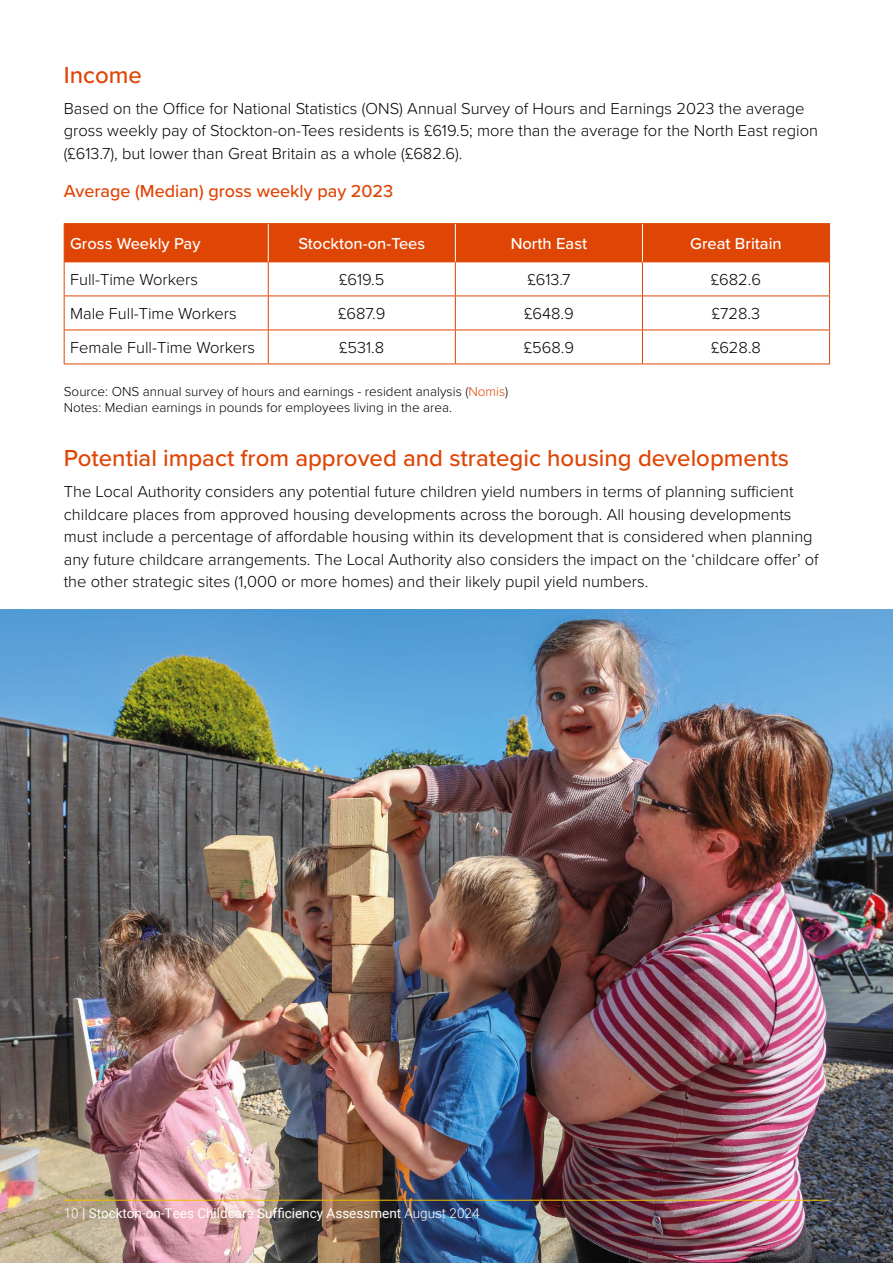
<style>
.page{position:relative;width:893px;height:1263px;background:#fff}
.page>*{position:absolute;margin:0;border:0;box-sizing:border-box;transform-origin:0 0}
.t1{font:500 24px "Proxima Nova";color:#df4505}
.t2{font:500 18px "Proxima Nova";color:#df4505}
.t3{font:300 16.5px/22.5px "Proxima Nova";color:#000}
.t4{font:500 16.5px "Proxima Nova";color:#fff}
.t5{font:300 13.5px/16.2px "Proxima Nova";color:#000}
.t6{font:13.5px "Roboto";color:#fff}
.s1{color:#df4505}
.s2{font-weight:300}
</style>
<div class="page">
<img style="left:0;top:609px;width:893px;height:654px">
<hr style="left:64px;top:1200px;width:765px;height:1px;background:#f6bd00">
<div style="left:65px;top:224px;width:764px;height:37px;background:#df4505"></div>
<hr style="left:268px;top:262px;width:1px;height:34px;background:#df4505">
<hr style="left:455px;top:262px;width:1px;height:34px;background:#df4505">
<hr style="left:642px;top:262px;width:1px;height:34px;background:#df4505">
<hr style="left:268px;top:296px;width:1px;height:34px;background:#df4505">
<hr style="left:455px;top:296px;width:1px;height:34px;background:#df4505">
<hr style="left:642px;top:296px;width:1px;height:34px;background:#df4505">
<hr style="left:64px;top:330px;width:1px;height:34px;background:#df4505">
<hr style="left:268px;top:330px;width:1px;height:34px;background:#df4505">
<hr style="left:455px;top:330px;width:1px;height:34px;background:#df4505">
<hr style="left:642px;top:330px;width:1px;height:34px;background:#df4505">
<hr style="left:829px;top:330px;width:1px;height:34px;background:#df4505">
<hr style="left:64px;top:364px;width:204px;height:1px;background:#df4505">
<hr style="left:268px;top:364px;width:187px;height:1px;background:#df4505">
<hr style="left:455px;top:364px;width:187px;height:1px;background:#df4505">
<hr style="left:642px;top:364px;width:188px;height:1px;background:#df4505">
<hr style="left:64px;top:223px;width:204px;height:1px;background:#df4505">
<hr style="left:64px;top:224px;width:1px;height:37px;background:#df4505">
<hr style="left:268px;top:223px;width:187px;height:1px;background:#df4505">
<hr style="left:455px;top:223px;width:187px;height:1px;background:#df4505">
<hr style="left:642px;top:223px;width:188px;height:1px;background:#df4505">
<hr style="left:829px;top:224px;width:1px;height:37px;background:#df4505">
<hr style="left:64px;top:261px;width:204px;height:1px;background:#df4505">
<hr style="left:268px;top:261px;width:187px;height:1px;background:#df4505">
<hr style="left:455px;top:261px;width:187px;height:1px;background:#df4505">
<hr style="left:642px;top:261px;width:188px;height:1px;background:#df4505">
<hr style="left:268px;top:224px;width:1px;height:37px;background:#fff">
<hr style="left:455px;top:224px;width:1px;height:37px;background:#fff">
<hr style="left:642px;top:224px;width:1px;height:37px;background:#fff">
<hr style="left:64px;top:262px;width:1px;height:34px;background:#df4505">
<hr style="left:829px;top:262px;width:1px;height:34px;background:#df4505">
<hr style="left:64px;top:296px;width:204px;height:1px;background:#df4505">
<hr style="left:64px;top:296px;width:1px;height:34px;background:#df4505">
<hr style="left:268px;top:296px;width:187px;height:1px;background:#df4505">
<hr style="left:455px;top:296px;width:187px;height:1px;background:#df4505">
<hr style="left:642px;top:296px;width:188px;height:1px;background:#df4505">
<hr style="left:829px;top:296px;width:1px;height:34px;background:#df4505">
<hr style="left:64px;top:330px;width:204px;height:1px;background:#df4505">
<hr style="left:268px;top:330px;width:187px;height:1px;background:#df4505">
<hr style="left:455px;top:330px;width:187px;height:1px;background:#df4505">
<hr style="left:642px;top:330px;width:188px;height:1px;background:#df4505">
<h1 class="t1" style="left:64px;top:57px;width:80px">Income</h1>
<p class="t3" style="left:64px;top:96px;width:756px">Based on the Office for National Statistics (ONS) Annual Survey of Hours and Earnings 2023 the average gross weekly pay of Stockton-on-Tees residents is £619.5; more than the average for the North East region (£613.7), but lower than Great Britain as a whole (£682.6).</p>
<p class="t2" style="left:64px;top:178px;width:331px">Average (Median) gross weekly pay 2023</p>
<p class="t4" style="left:70px;top:231px;width:132px">Gross Weekly Pay</p>
<p class="t4" style="left:298px;top:231px;width:128px">Stockton-on-Tees</p>
<p class="t4" style="left:511px;top:231px;width:78px">North East</p>
<p class="t4" style="left:690px;top:231px;width:93px">Great Britain</p>
<p class="t3" style="left:70px;top:268px;width:129px">Full-Time Workers</p>
<p class="t3" style="left:339px;top:268px;width:47px">£619.5</p>
<p class="t3" style="left:527px;top:268px;width:44px">£613.7</p>
<p class="t3" style="left:711px;top:268px;width:52px">£682.6</p>
<p class="t3" style="left:70px;top:302px;width:168px">Male Full-Time Workers</p>
<p class="t3" style="left:338px;top:302px;width:49px">£687.9</p>
<p class="t3" style="left:524px;top:302px;width:51px">£648.9</p>
<p class="t3" style="left:712px;top:302px;width:50px">£728.3</p>
<p class="t3" style="left:70px;top:336px;width:186px">Female Full-Time Workers</p>
<p class="t3" style="left:339px;top:336px;width:47px">£531.8</p>
<p class="t3" style="left:524px;top:336px;width:52px">£568.9</p>
<p class="t3" style="left:711px;top:336px;width:52px">£628.8</p>
<p class="t5" style="left:64px;top:382px;width:446px">Source: ONS annual survey of hours and earnings - resident analysis (<span class="s1">Nomis</span>)<br>Notes: Median earnings in pounds for employees living in the area.</p>
<h1 class="t1" style="left:64px;top:440px;width:727px">Potential impact from approved and strategic housing developments</h1>
<p class="t3" style="left:64px;top:479px;width:756px">The Local Authority considers any potential future children yield numbers in terms of planning sufficient childcare places from approved housing developments across the borough. All housing developments must include a percentage of affordable housing within its development that is considered when planning any future childcare arrangements. The Local Authority also considers the impact on the ‘childcare offer’ of the other strategic sites (1,000 or more homes) and their likely pupil yield numbers.</p>
<p class="t6" style="left:64px;top:1203px;width:417px"><span class="s2">10</span> | Stockton-on-Tees Childcare Sufficiency Assessment <span class="s2">August 2024</span></p>
</div>
